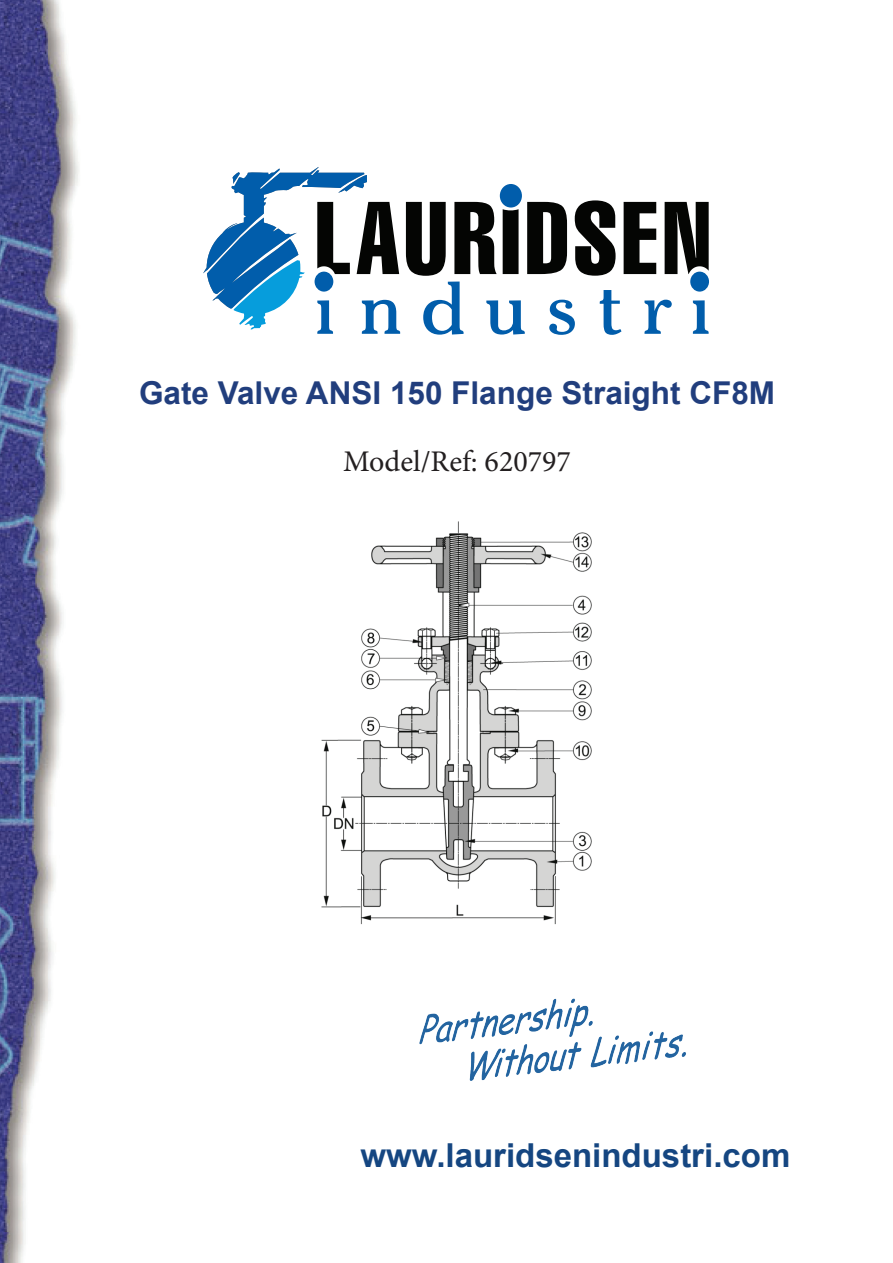
<style>
.page{position:relative;width:893px;height:1263px;background:#fff}
.page>*{position:absolute;margin:0;border:0;box-sizing:border-box;transform-origin:0 0}
.t1{font:700 33px "Arial";color:#154681}
.t2{font:700 31.5px "Arial";color:#213e7d}
.t3{font:30px "Minion Pro";color:#231f20}
</style>
<div class="page">
<img style="left:0;top:0;width:79px;height:1263px">
<img style="left:419px;top:998px;width:267px;height:83px">
<svg style="left:203px;top:167px;width:506px;height:168px"></svg>
<img style="left:321px;top:521px;width:271px;height:404px">
<p class="t2" style="left:139px;top:372px;width:638px">Gate Valve ANSI 150 Flange Straight CF8M</p>
<p class="t3" style="left:343px;top:441px;width:229px">Model/Ref: 620797</p>
<p class="t1" style="left:361px;top:1133px;width:431px">www.lauridsenindustri.com</p>
</div>
